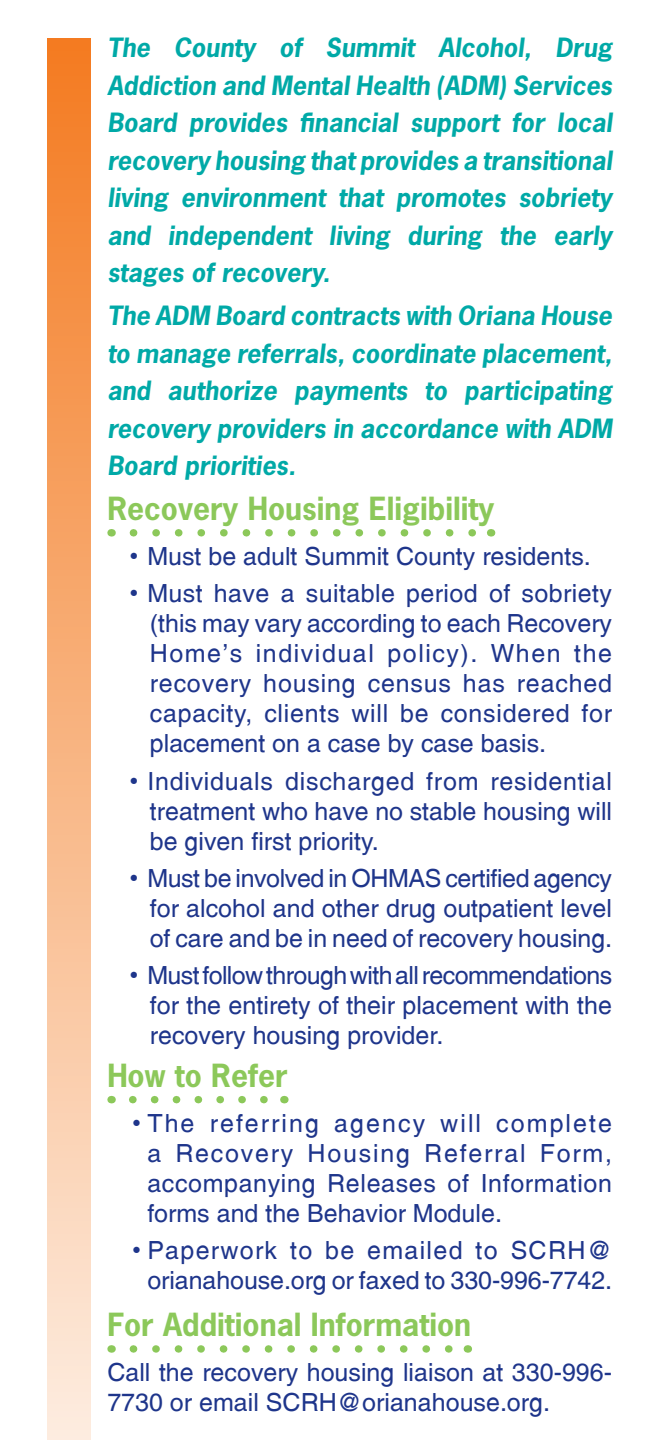
<style>
.page{position:relative;width:659px;height:1440px;background:#fff}
.page>*{position:absolute;margin:0;border:0;box-sizing:border-box;transform-origin:0 0}
.Heading{font:700 30px "News Gothic Std";color:#8cc85a}
.Body_text{font:25px/30px "Switzerland Plain";color:#1e358b;text-align:justify}
.subhead_1{font:italic 700 25px/37.5px "News Gothic Std";color:#00a9a7;text-align:justify}
</style>
<div class="page">
<div style="left:47px;top:38px;width:44px;height:1402px;background:linear-gradient(to bottom,#f47a20,#fdece0)"></div>
<svg style="left:133px;top:529px;width:343px;height:8px"></svg>
<svg style="left:133px;top:1096px;width:135px;height:7px"></svg>
<svg style="left:133px;top:1345px;width:320px;height:8px"></svg>
<p class="subhead_1" style="left:107px;top:29px;width:506px">The County of Summit Alcohol, Drug Addiction and Mental Health (ADM) Services Board provides financial support for local recovery housing that provides a transitional living environment that promotes sobriety and independent living during the early stages of recovery.</p>
<p class="subhead_1" style="left:107px;top:297px;width:506px">The ADM Board contracts with Oriana House to manage referrals, coordinate placement, and authorize payments to participating recovery providers in accordance with ADM Board priorities.</p>
<p class="Heading" style="left:107px;top:489px;width:388px">Recovery Housing Eligibility</p>
<p class="Body_text" style="left:130px;top:541px;width:462px">• Must be adult Summit County residents.</p>
<p class="Body_text" style="left:150px;top:578px;width:464px;text-indent:-20px">• Must have a suitable period of sobriety (this may vary according to each Recovery Home’s individual policy). When the recovery housing census has reached capacity, clients will be considered for placement on a case by case basis.</p>
<p class="Body_text" style="left:150px;top:766px;width:464px;text-indent:-20px">• Individuals discharged from residential treatment who have no stable housing will be given first priority.</p>
<p class="Body_text" style="left:150px;top:863px;width:464px;text-indent:-20px">• Must be involved in OHMAS certified agency for alcohol and other drug outpatient level of care and be in need of recovery housing.</p>
<p class="Body_text" style="left:150px;top:960px;width:464px;text-indent:-20px">• Mustfollowthroughwithallrecommendations for the entirety of their placement with the recovery housing provider.</p>
<p class="Heading" style="left:107px;top:1056px;width:182px">How to Refer</p>
<p class="Body_text" style="left:147px;top:1108px;width:466px;text-indent:-15px">• The referring agency will complete a Recovery Housing Referral Form, accompanying Releases of Information forms and the Behavior Module.</p>
<p class="Body_text" style="left:132px;top:1235px;width:481px;text-align:right">• Paperwork to be emailed to SCRH@ orianahouse.org or faxed to 330-996-7742.</p>
<p class="Heading" style="left:107px;top:1305px;width:365px">For Additional Information</p>
<p class="Body_text" style="left:107px;top:1357px;width:506px">Call the recovery housing liaison at 330-996-<br>7730 or email SCRH@orianahouse.org.</p>
</div>
